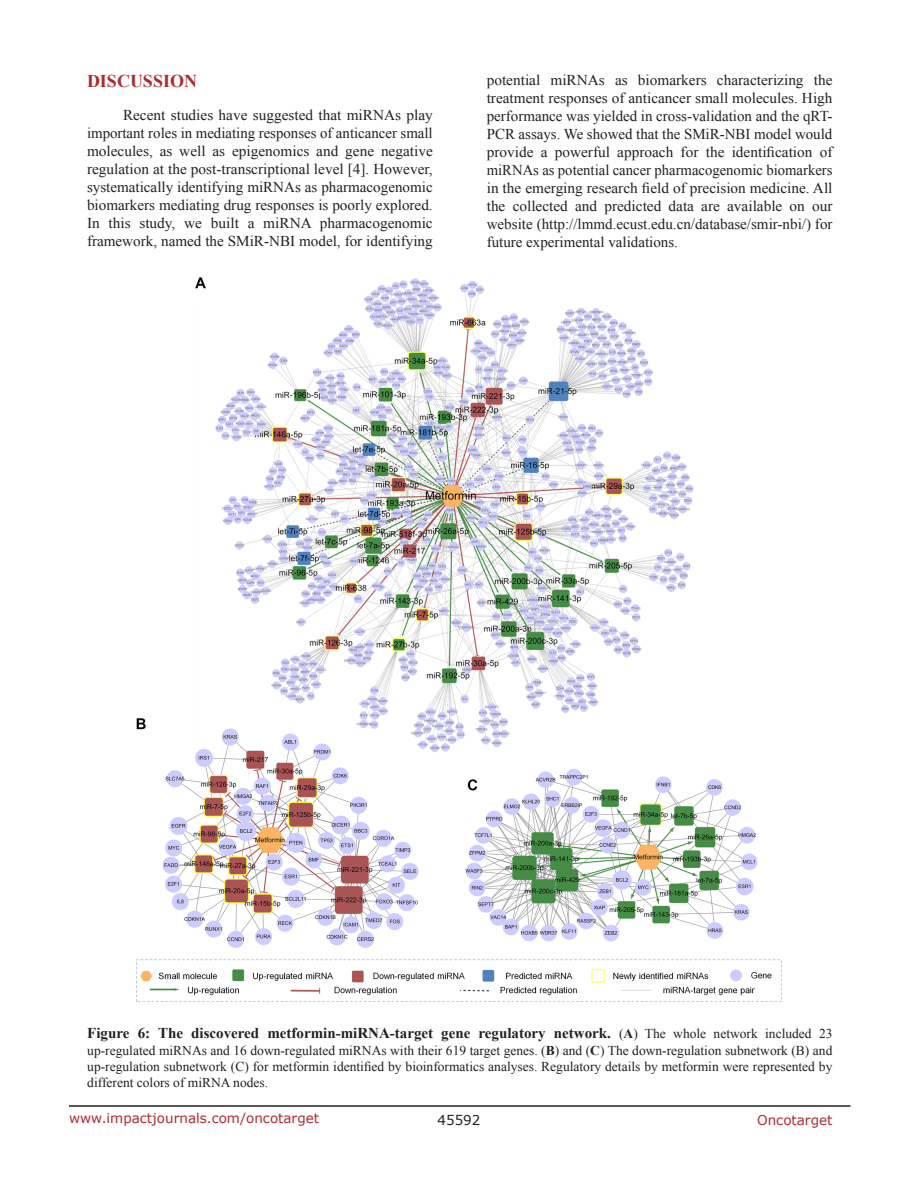
<style>
.page{position:relative;width:918px;height:1188px;background:#fff}
.page>*{position:absolute;margin:0;border:0;box-sizing:border-box;transform-origin:0 0}
.t1{font:700 18px "Times New Roman";color:#ac2b31}
.t2{font:15px/18px "Times New Roman";color:#231f20;text-align:justify}
.t3{font:700 15px "Times New Roman";color:#231f20}
.t4{font:13.5px/16.2px "Times New Roman";color:#231f20;text-align:justify}
.t5{font:13.5px "Verdana";color:#ac2b31}
.t6{font:13.5px "Verdana";color:#231f20}
.s1{font-weight:400;font-size:13.5px}
.s2{font-size:13.5px}
.s3{font-weight:700}
</style>
<div class="page">
<hr style="left:69px;top:1105px;width:781px;height:2px;background:#231f20">
<img style="left:137px;top:277px;width:645px;height:723px">
<p class="t1" style="left:87px;top:69px;width:32px">DISCUSS</p>
<p class="t1" style="left:163px;top:69px;width:21px">ION</p>
<p class="t2" style="left:87px;top:106px;width:347px;text-indent:36px">Recent studies have suggested that miRNAs play important roles in mediating responses of anticancer small molecules, as well as epigenomics and gene negative regulation at the post-transcriptional level [4]. However, systematically identifying miRNAs as pharmacogenomic biomarkers mediating drug responses is poorly explored.<br>In this study, we built a miRNA pharmacogenomic framework, named the SMiR-NBI model, for identifying</p>
<p class="t2" style="left:487px;top:71px;width:347px">potential miRNAs as biomarkers characterizing the treatment responses of anticancer small molecules. High performance was yielded in cross-validation and the qRT-PCR assays. We showed that the SMiR-NBI model would provide a powerful approach for the identification of miRNAs as potential cancer pharmacogenomic biomarkers in the emerging research field of precision medicine. All the collected and predicted data are available on our website (http://lmmd.ecust.edu.cn/database/smir-nbi/) for future experimental validations.</p>
<p class="t3" style="left:87px;top:1023px;width:747px">Figure 6: The discovered metformin-miRNA-target gene regulatory network. <span class="s1">(</span><span class="s2">A</span><span class="s1">) The whole network included 23</span></p>
<p class="t4" style="left:87px;top:1042px;width:747px">up-regulated miRNAs and 16 down-regulated miRNAs with their 619 target genes. (<span class="s3">B</span>) and (<span class="s3">C</span>) The down-regulation subnetwork (B) and up-regulation subnetwork (C) for metformin identified by bioinformatics analyses. Regulatory details by metformin were represented by different colors of miRNA nodes.</p>
<p class="t5" style="left:69px;top:1109px;width:252px">www.impactjournals.com/oncotarget</p>
<p class="t6" style="left:438px;top:1111px;width:44px">45592</p>
<p class="t5" style="left:757px;top:1111px;width:77px">Oncotarget</p>
</div>
